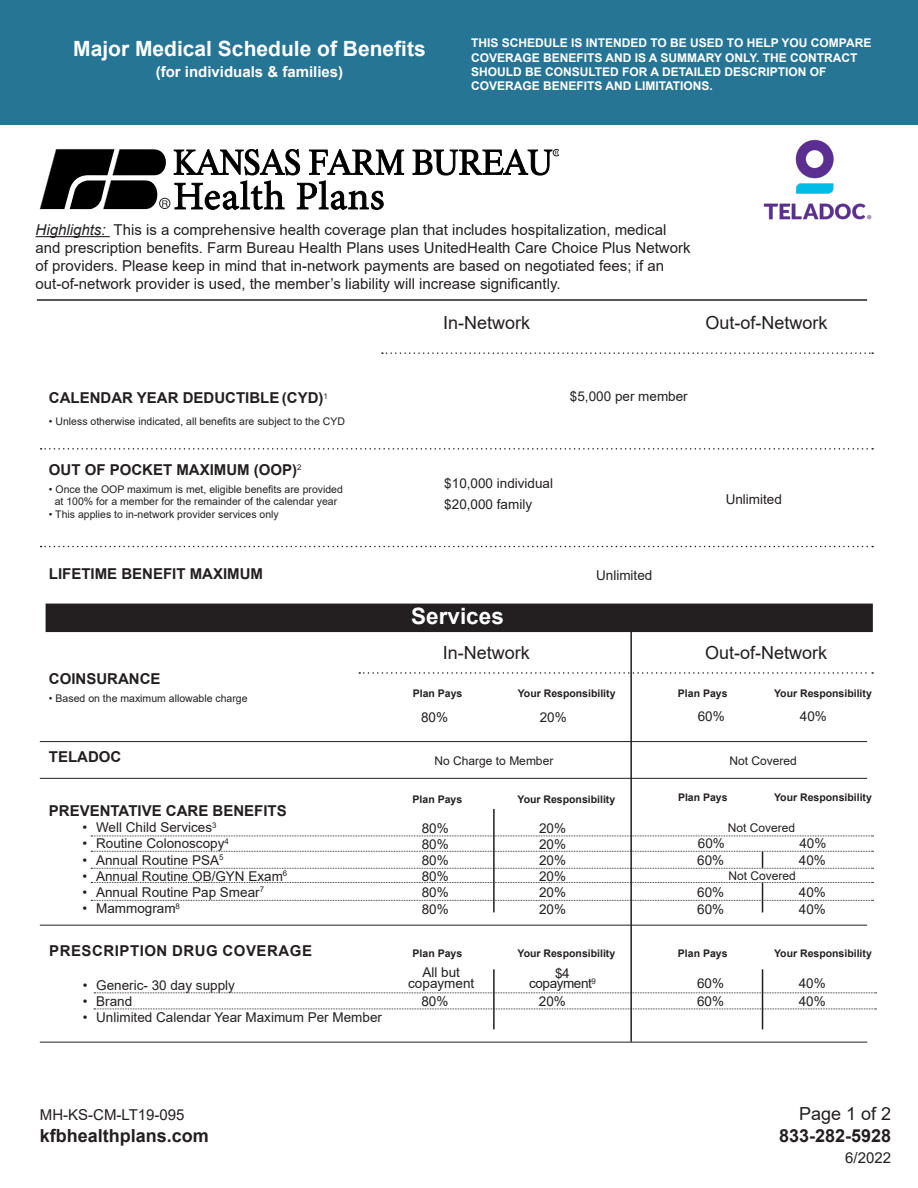
<style>
.page{position:relative;width:918px;height:1188px;background:#fff}
.page>*{position:absolute;margin:0;border:0;box-sizing:border-box;transform-origin:0 0}
.t1{font:700 22.5px "Arial";color:#fff}
.t2{font:700 21px "Arial";color:#fff}
.t3{font:18px "Arial";color:#231f20}
.t4{font:700 18px "Arial";color:#231f20}
.t5{font:15px/18px "Arial";color:#231f20}
.t6{font:700 15px "Arial";color:#231f20}
.t7{font:700 15px "Arial";color:#fff}
.t8{font:700 15px "Arial";letter-spacing:.035em;color:#231f20}
.t9{font:13.5px "Arial";color:#231f20}
.t10{font:13.5px "Arial";letter-spacing:-.03em;color:#231f20}
.t11{font:700 12px/14.4px "Arial";color:#fff}
.t12{font:12px "Arial";color:#231f20}
.t13{font:10.5px/12.6px "Arial";color:#231f20;text-align:center}
.t14{font:700 10.5px "Arial";color:#231f20}
.s1{font-style:italic}
</style>
<div class="page">
<div style="left:0;top:0;width:918px;height:124px;background:#277594"></div>
<hr style="left:37px;top:299px;width:830px;height:2px;background:#231f20">
<hr style="left:36px;top:236px;width:74px;height:1px;background:#231f20">
<svg style="left:382px;top:352px;width:491px;height:2px"></svg>
<svg style="left:41px;top:448px;width:832px;height:2px"></svg>
<svg style="left:41px;top:546px;width:832px;height:1px"></svg>
<img style="left:763px;top:139px;width:109px;height:80px">
<svg style="left:359px;top:672px;width:514px;height:2px"></svg>
<hr style="left:40px;top:741px;width:827px;height:1px;background:#231f20">
<hr style="left:40px;top:778px;width:827px;height:1px;background:#231f20">
<hr style="left:40px;top:1042px;width:827px;height:1px;background:#231f20">
<svg style="left:91px;top:836px;width:782px;height:1px"></svg>
<hr style="left:493px;top:809px;width:2px;height:103px;background:#231f20">
<svg style="left:91px;top:851px;width:782px;height:18px"></svg>
<div style="left:46px;top:604px;width:827px;height:28px;background:#231f20"></div>
<hr style="left:630px;top:613px;width:2px;height:429px;background:#231f20">
<hr style="left:493px;top:969px;width:2px;height:60px;background:#231f20">
<hr style="left:762px;top:969px;width:1px;height:60px;background:#231f20">
<svg style="left:91px;top:882px;width:782px;height:30px"></svg>
<hr style="left:40px;top:925px;width:827px;height:1px;background:#231f20">
<svg style="left:94px;top:993px;width:783px;height:1px"></svg>
<svg style="left:94px;top:1009px;width:782px;height:1px"></svg>
<svg style="left:174px;top:149px;width:126px;height:26px"></svg>
<svg style="left:309px;top:149px;width:95px;height:26px"></svg>
<div style="left:159px;top:198px;width:11px;height:11px;border:1px solid #231f20;border-radius:50%"></div>
<svg style="left:40px;top:149px;width:128px;height:60px"></svg>
<svg style="left:175px;top:181px;width:109px;height:29px"></svg>
<svg style="left:297px;top:181px;width:86px;height:29px"></svg>
<svg style="left:413px;top:149px;width:146px;height:26px"></svg>
<p class="t2" style="left:73px;top:34px;width:354px">Major Medical Schedule of Benefits</p>
<p class="t7" style="left:156px;top:61px;width:189px">(for individuals &amp; families)</p>
<p class="t11" style="left:471px;top:36px;width:402px">THIS SCHEDULE IS INTENDED TO BE USED TO HELP YOU COMPARE COVERAGE BENEFITS AND IS A SUMMARY ONLY. THE CONTRACT SHOULD BE CONSULTED FOR A DETAILED DESCRIPTION OF COVERAGE BENEFITS AND LIMITATIONS.</p>
<p class="t5" style="left:36px;top:221px;width:657px"><span class="s1">Highlights:</span> This is a comprehensive health coverage plan that includes hospitalization, medical and prescription benefits. Farm Bureau Health Plans uses UnitedHealth Care Choice Plus Network of providers. Please keep in mind that in-network payments are based on negotiated fees; if an out-of-network provider is used, the member’s liability will increase significantly.</p>
<p class="t6" style="left:49px;top:388px;width:281px">CALENDAR YEAR DEDUCTIBLE (CYD)<sup>1</sup></p>
<p class="t13" style="left:49px;top:415px;width:298px">• Unless otherwise indicated, all benefits are subject to the CYD</p>
<p class="t6" style="left:49px;top:459px;width:254px">OUT OF POCKET MAXIMUM (OOP)<sup>2</sup></p>
<p class="t13" style="left:49px;top:482px;width:296px">• Once the OOP maximum is met, eligible benefits are provided at 100% for a member for the remainder of the calendar year</p>
<p class="t13" style="left:49px;top:508px;width:231px">• This applies to in-network provider services only</p>
<p class="t3" style="left:443px;top:311px;width:89px">In-Network</p>
<p class="t3" style="left:706px;top:311px;width:124px">Out-of-Network</p>
<p class="t9" style="left:570px;top:387px;width:119px">$5,000 per member</p>
<p class="t9" style="left:444px;top:474px;width:110px">$10,000 individual</p>
<p class="t9" style="left:444px;top:495px;width:89px">$20,000 family</p>
<p class="t9" style="left:726px;top:490px;width:58px">Unlimited</p>
<p class="t6" style="left:49px;top:563px;width:216px">LIFETIME BENEFIT MAXIMUM</p>
<p class="t9" style="left:596px;top:566px;width:58px">Unlimited</p>
<p class="t1" style="left:411px;top:601px;width:94px">Services</p>
<p class="t6" style="left:49px;top:668px;width:113px">COINSURANCE</p>
<p class="t13" style="left:49px;top:692px;width:200px">• Based on the maximum allowable charge</p>
<p class="t6" style="left:49px;top:746px;width:74px">TELADOC</p>
<p class="t6" style="left:49px;top:800px;width:239px">PREVENTATIVE CARE BENEFITS</p>
<p class="t9" style="left:83px;top:818px;width:135px">• Well Child Services<sup>3</sup></p>
<p class="t9" style="left:83px;top:834px;width:148px">• Routine Colonoscopy<sup>4</sup></p>
<p class="t9" style="left:83px;top:850px;width:142px">• Annual Routine PSA<sup>5</sup></p>
<p class="t9" style="left:83px;top:867px;width:206px">• Annual Routine OB/GYN Exam<sup>6</sup></p>
<p class="t9" style="left:83px;top:883px;width:183px">• Annual Routine Pap Smear<sup>7</sup></p>
<p class="t9" style="left:83px;top:899px;width:99px">• Mammogram<sup>8</sup></p>
<p class="t8" style="left:49px;top:940px;width:264px">PRESCRIPTION DRUG COVERAGE</p>
<p class="t9" style="left:83px;top:976px;width:154px">• Generic- 30 day supply</p>
<p class="t9" style="left:83px;top:992px;width:51px">• Brand</p>
<p class="t9" style="left:83px;top:1008px;width:301px">• Unlimited Calendar Year Maximum Per Member</p>
<p class="t3" style="left:443px;top:640px;width:89px">In-Network</p>
<p class="t3" style="left:705px;top:640px;width:124px">Out-of-Network</p>
<p class="t14" style="left:413px;top:686px;width:51px">Plan Pays</p>
<p class="t14" style="left:518px;top:686px;width:99px">Your Responsibility</p>
<p class="t14" style="left:678px;top:686px;width:51px">Plan Pays</p>
<p class="t14" style="left:774px;top:686px;width:99px">Your Responsibility</p>
<p class="t9" style="left:421px;top:708px;width:29px">80%</p>
<p class="t9" style="left:540px;top:708px;width:29px">20%</p>
<p class="t9" style="left:698px;top:707px;width:29px">60%</p>
<p class="t9" style="left:800px;top:707px;width:29px">40%</p>
<p class="t12" style="left:435px;top:753px;width:120px">No Charge to Member</p>
<p class="t12" style="left:729px;top:753px;width:69px">Not Covered</p>
<p class="t14" style="left:413px;top:792px;width:51px">Plan Pays</p>
<p class="t14" style="left:517px;top:792px;width:99px">Your Responsibility</p>
<p class="t14" style="left:678px;top:790px;width:51px">Plan Pays</p>
<p class="t14" style="left:774px;top:790px;width:99px">Your Responsibility</p>
<p class="t9" style="left:422px;top:819px;width:29px">80%</p>
<p class="t9" style="left:422px;top:835px;width:29px">80%</p>
<p class="t9" style="left:422px;top:851px;width:29px">80%</p>
<p class="t9" style="left:422px;top:867px;width:29px">80%</p>
<p class="t9" style="left:422px;top:883px;width:29px">80%</p>
<p class="t9" style="left:422px;top:900px;width:29px">80%</p>
<p class="t9" style="left:539px;top:819px;width:29px">20%</p>
<p class="t9" style="left:539px;top:835px;width:29px">20%</p>
<p class="t9" style="left:539px;top:851px;width:29px">20%</p>
<p class="t9" style="left:539px;top:867px;width:29px">20%</p>
<p class="t9" style="left:539px;top:883px;width:29px">20%</p>
<p class="t9" style="left:539px;top:900px;width:29px">20%</p>
<p class="t12" style="left:728px;top:819px;width:69px">Not Covered</p>
<p class="t9" style="left:698px;top:834px;width:29px">60%</p>
<p class="t9" style="left:799px;top:834px;width:29px">40%</p>
<p class="t9" style="left:697px;top:851px;width:29px">60%</p>
<p class="t9" style="left:697px;top:883px;width:29px">60%</p>
<p class="t9" style="left:697px;top:900px;width:29px">60%</p>
<p class="t9" style="left:799px;top:851px;width:29px">40%</p>
<p class="t9" style="left:799px;top:883px;width:29px">40%</p>
<p class="t9" style="left:799px;top:900px;width:29px">40%</p>
<p class="t12" style="left:729px;top:868px;width:69px">Not Covered</p>
<p class="t14" style="left:413px;top:946px;width:51px">Plan Pays</p>
<p class="t14" style="left:517px;top:946px;width:99px">Your Responsibility</p>
<p class="t14" style="left:678px;top:946px;width:51px">Plan Pays</p>
<p class="t14" style="left:774px;top:946px;width:99px">Your Responsibility</p>
<p class="t9" style="left:555px;top:964px;width:16px">$4</p>
<p class="t10" style="left:529px;top:974px;width:68px">copayment<sup>9</sup></p>
<p class="t9" style="left:423px;top:963px;width:39px">All but</p>
<p class="t9" style="left:408px;top:974px;width:68px">copayment</p>
<p class="t9" style="left:697px;top:974px;width:29px">60%</p>
<p class="t9" style="left:799px;top:974px;width:29px">40%</p>
<p class="t9" style="left:421px;top:992px;width:29px">80%</p>
<p class="t9" style="left:539px;top:992px;width:29px">20%</p>
<p class="t9" style="left:697px;top:992px;width:29px">60%</p>
<p class="t9" style="left:799px;top:992px;width:29px">40%</p>
<p class="t5" style="left:40px;top:1106px;width:146px">MH-KS-CM-LT19-095</p>
<p class="t4" style="left:40px;top:1123px;width:171px">kfbhealthplans.com</p>
<p class="t3" style="left:799px;top:1101px;width:94px">Page 1 of 2</p>
<p class="t4" style="left:779px;top:1123px;width:114px">833-282-5928</p>
<p class="t5" style="left:845px;top:1149px;width:47px">6/2022</p>
</div>
